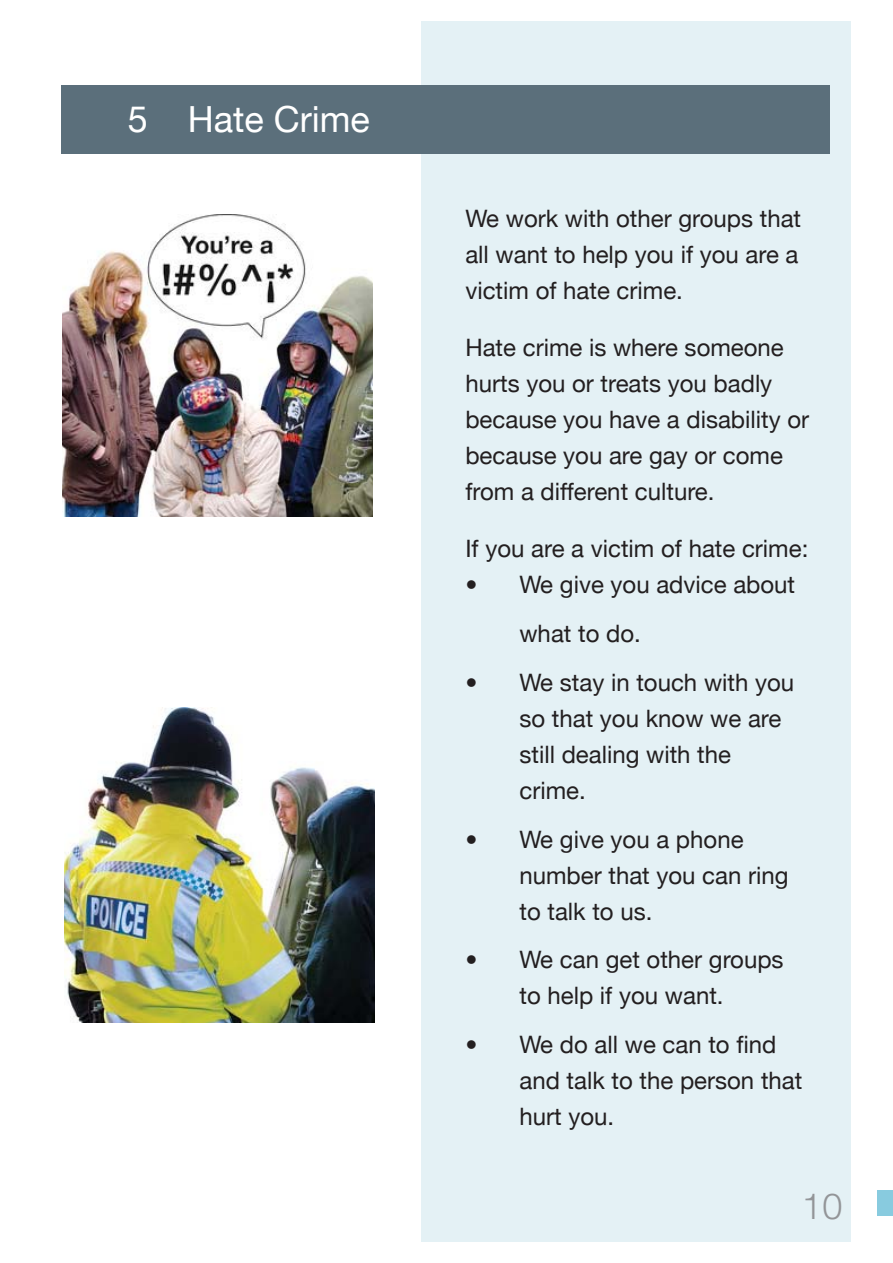
<style>
.page{position:relative;width:893px;height:1263px;background:#fff}
.page>*{position:absolute;margin:0;border:0;box-sizing:border-box;transform-origin:0 0}
.t1{font:36px "Helvetica Neue";color:#fff}
.t2{font:300 36px "Helvetica Neue LT";color:#939598}
.t3{font:24px/36px "Helvetica Neue";color:#231f20}
</style>
<div class="page">
<div style="left:421px;top:21px;width:429px;height:1221px;background:#e4f1f5"></div>
<div style="left:61px;top:85px;width:768px;height:68px;background:#5b6f7b"></div>
<img style="left:63px;top:215px;width:309px;height:302px">
<img style="left:65px;top:708px;width:309px;height:315px">
<div style="left:877px;top:1191px;width:15px;height:25px;background:#88cbdf"></div>
<h1 class="t1" style="left:128px;top:98px;width:244px">5 Hate Crime</h1>
<p class="t3" style="left:465px;top:200px;width:337px;text-align:justify">We work with other groups that all want to help you if you are a victim of hate crime.</p>
<p class="t3" style="left:465px;top:329px;width:345px">Hate crime is where someone hurts you or treats you badly because you have a disability or because you are gay or come from a different culture.</p>
<p class="t3" style="left:465px;top:531px;width:344px">If you are a victim of hate crime:</p>
<p class="t3" style="left:519px;top:560px;width:277px;line-height:48.8px;text-indent:-54px">• We give you advice about what to do.</p>
<p class="t3" style="left:519px;top:664px;width:276px;text-indent:-54px">• We stay in touch with you so that you know we are still dealing with the crime.</p>
<p class="t3" style="left:519px;top:821px;width:270px;text-indent:-54px">• We give you a phone number that you can ring to talk to us.</p>
<p class="t3" style="left:465px;top:942px;width:320px;text-align:center">• We can get other groups to help if you want.</p>
<p class="t3" style="left:519px;top:1026px;width:284px;text-indent:-54px">• We do all we can to find and talk to the person that hurt you.</p>
<h1 class="t2" style="left:802px;top:1193px;width:42px">10</h1>
</div>
